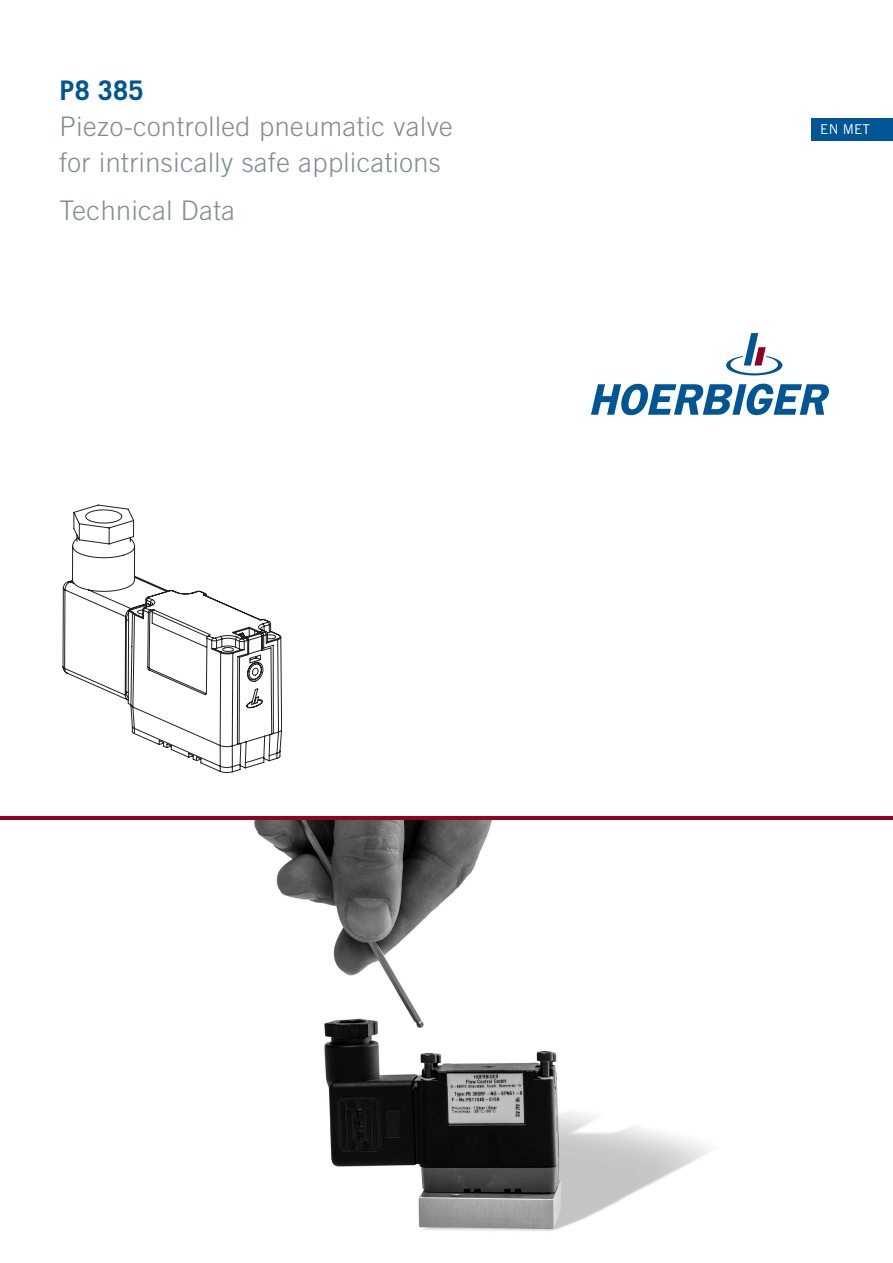
<style>
.page{position:relative;width:893px;height:1263px;background:#fff}
.page>*{position:absolute;margin:0;border:0;box-sizing:border-box;transform-origin:0 0}
.t1{font:300 27px/36px "Trade Gothic LT Std";letter-spacing:.02em;color:#808c96}
.t2{font:700 27px "Trade Gothic LT Std";color:#005595}
.t3{font:13.5px "Trade Gothic LT Std";color:#fff}
</style>
<div class="page">
<div style="left:0;top:816px;width:893px;height:8px;background:#900126"></div>
<svg style="left:726px;top:333px;width:56px;height:42px"></svg>
<svg style="left:591px;top:384px;width:238px;height:31px"></svg>
<img style="left:0;top:820px;width:893px;height:411px">
<svg style="left:63px;top:505px;width:219px;height:268px"></svg>
<div style="left:812px;top:118px;width:81px;height:23px;background:#005595"></div>
<p class="t2" style="left:60px;top:74px;width:85px">P8 385</p>
<p class="t1" style="left:60px;top:108px;width:395px">Piezo-controlled pneumatic valve for intrinsically safe applications</p>
<p class="t1" style="left:60px;top:192px;width:177px">Technical Data</p>
<p class="t3" style="left:820px;top:121px;width:51px">EN MET</p>
</div>
